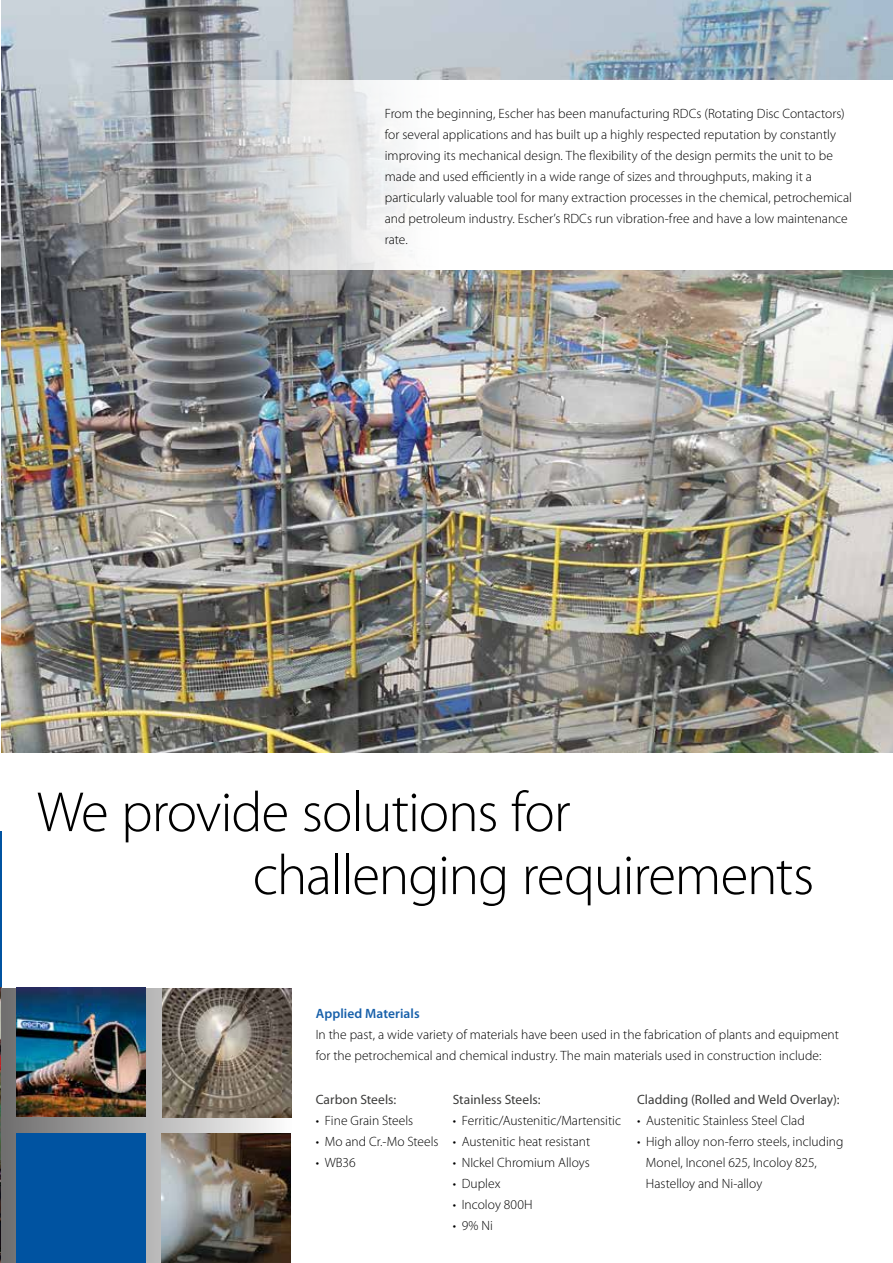
<style>
.page{position:relative;width:893px;height:1263px;background:#fff}
.page>*{position:absolute;margin:0;border:0;box-sizing:border-box;transform-origin:0 0}
.t1{font:300 57px/63px "Myriad Pro";letter-spacing:-.02em;color:#000}
.t2{font:300 13.5px/21px "Myriad Pro";color:#000}
.t3{font:13.5px "Myriad Pro";letter-spacing:.005em;color:#3c3c3b}
.t4{font:600 13.5px "Myriad Pro";letter-spacing:.005em;color:#1760aa}
</style>
<div class="page">
<img style="left:1px;top:0;width:892px;height:753px">
<hr style="left:0;top:831px;width:1px;height:157px;background:#0053a1">
<img style="left:0;top:988px;width:1px;height:275px">
<div style="left:1px;top:988px;width:290px;height:275px;background:linear-gradient(to right,#6e6d6d,#fcfcfc)"></div>
<img style="left:17px;top:988px;width:129px;height:129px">
<img style="left:162px;top:988px;width:129px;height:129px">
<img style="left:162px;top:1134px;width:129px;height:129px">
<div style="left:17px;top:1134px;width:129px;height:129px;background:#0053a1"></div>
<svg style="left:87px;top:81px;width:806px;height:189px"></svg>
<p class="t2" style="left:385px;top:103px;width:469px">From the beginning, Escher has been manufacturing RDCs (Rotating Disc Contactors) for several applications and has built up a highly respected reputation by constantly improving its mechanical design. The flexibility of the design permits the unit to be made and used efficiently in a wide range of sizes and throughputs, making it a particularly valuable tool for many extraction processes in the chemical, petrochemical and petroleum industry. Escher’s RDCs run vibration-free and have a low maintenance rate.</p>
<h1 class="t1" style="left:253px;top:780px;width:563px;text-indent:-216px">We provide solutions for challenging requirements</h1>
<p class="t4" style="left:316px;top:1005px;width:105px">Applied Materials</p>
<p class="t2" style="left:316px;top:1024px;width:525px">In the past, a wide variety of materials have been used in the fabrication of plants and equipment for the petrochemical and chemical industry. The main materials used in construction include:</p>
<p class="t3" style="left:316px;top:1091px;width:82px">Carbon Steels:</p>
<p class="t2" style="left:316px;top:1110px;width:99px">• Fine Grain Steels</p>
<p class="t2" style="left:316px;top:1131px;width:124px">• Mo and Cr.-Mo Steels</p>
<p class="t2" style="left:316px;top:1152px;width:41px">• WB36</p>
<p class="t3" style="left:453px;top:1091px;width:89px">Stainless Steels:</p>
<p class="t2" style="left:453px;top:1110px;width:170px">• Ferritic/Austenitic/Martensitic</p>
<p class="t2" style="left:453px;top:1131px;width:139px">• Austenitic heat resistant</p>
<p class="t2" style="left:453px;top:1152px;width:139px">• NIckel Chromium Alloys</p>
<p class="t2" style="left:453px;top:1173px;width:49px">• Duplex</p>
<p class="t2" style="left:453px;top:1194px;width:81px">• Incoloy 800H</p>
<p class="t2" style="left:453px;top:1215px;width:42px">• 9% Ni</p>
<p class="t3" style="left:637px;top:1091px;width:204px">Cladding (Rolled and Weld Overlay):</p>
<p class="t2" style="left:637px;top:1110px;width:169px">• Austenitic Stainless Steel Clad</p>
<p class="t2" style="left:646px;top:1131px;width:199px;text-indent:-9px">• High alloy non-ferro steels, including<br>Monel, Inconel 625, Incoloy 825,<br>Hastelloy and Ni-alloy</p>
</div>
